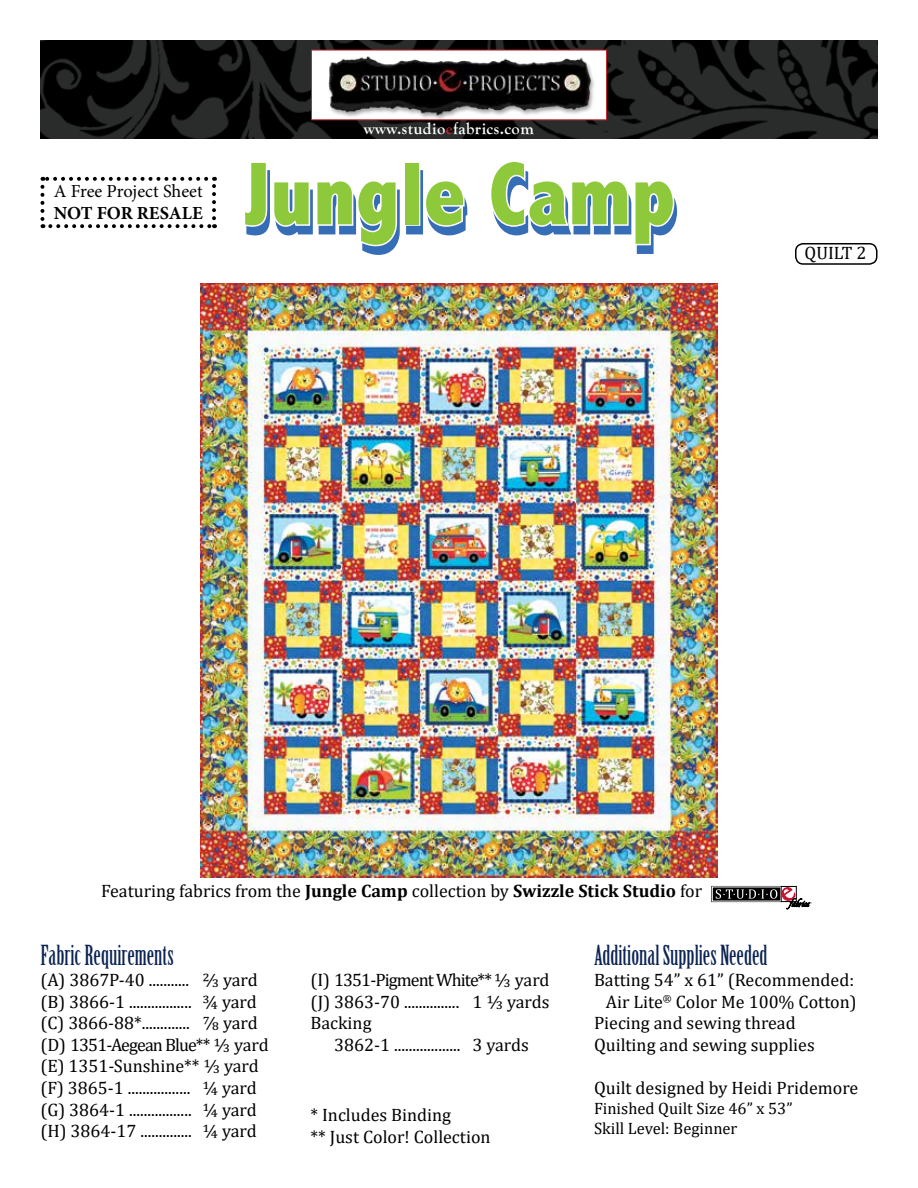
<style>
.page{position:relative;width:918px;height:1188px;background:#fff}
.page>*{position:absolute;margin:0;border:0;box-sizing:border-box;transform-origin:0 0}
.t1{font:800 condensed 90px "Abadi";color:#356db6}
.t2{font:27px "Birch Std";color:#0b2352}
.t3{font:18.45px "Minion Pro";letter-spacing:-.005em;color:#000}
.t4{font:700 18.45px "Minion Pro";color:#000}
.t5{font:18px/21.6px "Cambria";color:#000}
.t6{font:16.5px/19.8px "Cambria";color:#000}
.t7{font:700 16.5px "Goudy Old Style T";letter-spacing:.025em;color:#fff}
.t8{font:700 7.2px "Myriad";color:#000}
.s1{color:#c0272e}
.s2{font-weight:700}
</style>
<div class="page">
<img style="left:40px;top:40px;width:838px;height:98px">
<div style="left:311px;top:50px;width:296px;height:70px;background:#fff;border:1px solid #c0272e"></div>
<img style="left:315px;top:50px;width:288px;height:70px">
<div style="left:406px;top:170px;width:17px;height:64px;border:3px solid #356db6"></div>
<svg style="left:246px;top:170px;width:154px;height:85px"></svg>
<div style="left:403px;top:162px;width:17px;height:64px;border:3px solid #fff"></div>
<svg style="left:423px;top:178px;width:45px;height:58px"></svg>
<svg style="left:493px;top:169px;width:185px;height:85px"></svg>
<svg style="left:714px;top:889px;width:2px;height:10px"></svg>
<div style="left:712px;top:887px;width:69px;height:14px;border:1px solid #fff"></div>
<div style="left:781px;top:886px;width:15px;height:16px;border:1px solid #000"></div>
<svg style="left:716px;top:887px;width:96px;height:22px"></svg>
<div style="left:795px;top:243px;width:83px;height:22px;border:2px solid #000;border-radius:8px"></div>
<svg style="left:41px;top:187px;width:3px;height:41px"></svg>
<svg style="left:50px;top:224px;width:165px;height:4px"></svg>
<svg style="left:212px;top:177px;width:4px;height:41px"></svg>
<svg style="left:42px;top:177px;width:164px;height:4px"></svg>
<img style="left:201px;top:284px;width:516px;height:594px">
<p class="t3" style="left:54px;top:179px;width:150px">A Free Project Sheet</p>
<p class="t4" style="left:54px;top:200px;width:151px">NOT FOR RESALE</p>
<p class="t7" style="left:364px;top:120px;width:172px">www.studio<span class="s1">e</span>fabrics.com</p>
<h1 class="t1" style="left:245px;top:151px;width:434px">Jungle Camp</h1>
<p class="t5" style="left:805px;top:241px;width:63px">QUILT 2</p>
<p class="t5" style="left:101px;top:880px;width:603px">Featuring fabrics from the <span class="s2">Jungle Camp</span> collection by <span class="s2">Swizzle Stick Studio</span> for</p>
<h2 class="t2" style="left:40px;top:940px;width:135px">Fabric Requirements</h2>
<h2 class="t2" style="left:594px;top:940px;width:175px">Additional Supplies Needed</h2>
<p class="t5" style="left:40px;top:969px;width:230px">(A) 3867P-40 ........... ⅔ yard (B) 3866-1 ................. ¾ yard (C) 3866-88*............. ⅞ yard (D) 1351-Aegean Blue** ⅓ yard (E) 1351-Sunshine** ⅓ yard (F) 3865-1 ................. ¼ yard (G) 3864-1 ................. ¼ yard (H) 3864-17 .............. ¼ yard</p>
<p class="t5" style="left:310px;top:969px;width:241px;text-align:justify">(I) 1351-Pigment White** ⅓ yard (J) 3863-70 ............... 1 ⅓ yards Backing</p>
<p class="t5" style="left:334px;top:1034px;width:196px">3862-1 .................. 3 yards</p>
<p class="t5" style="left:310px;top:1104px;width:182px">* Includes Binding<br>** Just Color! Collection</p>
<p class="t5" style="left:594px;top:969px;width:262px">Batting 54” x 61” (Recommended:</p>
<p class="t5" style="left:606px;top:991px;width:252px">Air Lite<sup>®</sup> Color Me 100% Cotton)</p>
<p class="t5" style="left:594px;top:1012px;width:203px">Piecing and sewing thread</p>
<p class="t5" style="left:594px;top:1034px;width:222px">Quilting and sewing supplies</p>
<p class="t8" style="left:570px;top:979px;width:41px">GRAYSCALE:</p>
<p class="t5" style="left:594px;top:1077px;width:266px">Quilt designed by Heidi Pridemore</p>
<p class="t6" style="left:594px;top:1098px;width:200px">Finished Quilt Size 46” x 53”<br>Skill Level: Beginner</p>
</div>
